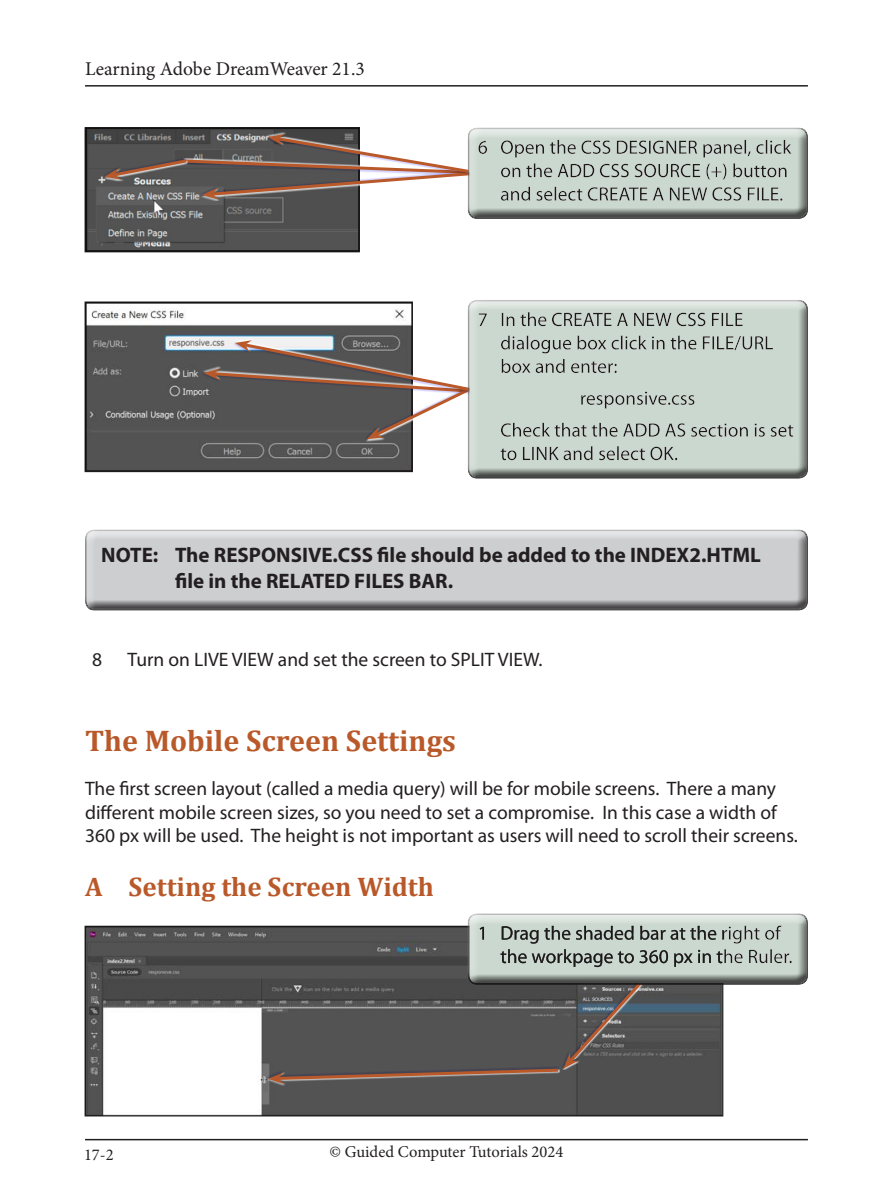
<style>
.page{position:relative;width:893px;height:1191px;background:#fff}
.page>*{position:absolute;margin:0;border:0;box-sizing:border-box;transform-origin:0 0}
.Sub-Head{font:700 30px "Cambria";color:#b9592a}
.Sub-Head_point{font:700 27px "Cambria";color:#b9592a}
.NB_normal{font:700 21px/25.2px "Myriad Pro";color:#231f20}
.Paragraph{font:19.5px/23.4px "Myriad Pro";color:#231f20}
.Body{font:19.5px "Myriad Pro";color:#231f20}
.Body-2{font:19.5px "Minion Pro";color:#231f20}
.Body-3{font:16.5px "Minion Pro";color:#231f20}
</style>
<div class="page">
<hr style="left:85px;top:1138px;width:723px;height:2px;background:#231f20">
<hr style="left:85px;top:85px;width:723px;height:2px;background:#231f20">
<div style="left:85px;top:527px;width:723px;height:77px;background:#fff;opacity:.75"></div>
<div style="left:85px;top:530px;width:723px;height:81px;background:#231f20;opacity:.75"></div>
<img style="left:87px;top:129px;width:271px;height:121px">
<div style="left:85px;top:127px;width:275px;height:125px;border:1px solid #231f20"></div>
<img style="left:87px;top:309px;width:324px;height:161px">
<div style="left:85px;top:302px;width:328px;height:170px;border:1px solid #231f20"></div>
<img style="left:87px;top:927px;width:634px;height:187px">
<div style="left:102px;top:159px;width:86px;height:22px;background:#d3d3d3"></div>
<div style="left:102px;top:157px;width:85px;height:22px;background:#535353"></div>
<div style="left:266px;top:1068px;width:294px;height:18px;background:#fff;opacity:.94"></div>
<svg style="left:268px;top:925px;width:456px;height:159px;background:#555453"></svg>
<div style="left:468px;top:912px;width:347px;height:73px;background:#231f20;opacity:.75"></div>
<svg style="left:204px;top:340px;width:264px;height:99px"></svg>
<div style="left:468px;top:300px;width:349px;height:180px;background:#231f20;opacity:.75"></div>
<svg style="left:104px;top:128px;width:364px;height:91px"></svg>
<div style="left:468px;top:126px;width:346px;height:93px;background:#231f20;opacity:.75"></div>
<p class="Body-2" style="left:85px;top:56px;width:281px">Learning Adobe DreamWeaver 21.3</p>
<p class="NB_normal" style="left:175px;top:542px;width:587px;text-indent:-74px">NOTE: The RESPONSIVE.CSS file should be added to the INDEX2.HTML file in the RELATED FILES BAR.</p>
<p class="Body" style="left:92px;top:647px;width:12px">8</p>
<p class="Body" style="left:128px;top:647px;width:417px">Turn on LIVE VIEW and set the screen to SPLIT VIEW.</p>
<p class="Sub-Head" style="left:85px;top:719px;width:373px">The Mobile Screen Settings</p>
<p class="Paragraph" style="left:85px;top:777px;width:714px">The first screen layout (called a media query) will be for mobile screens. There a many different mobile screen sizes, so you need to set a compromise. In this case a width of<br>360 px will be used. The height is not important as users will need to scroll their screens.</p>
<p class="Sub-Head_point" style="left:85px;top:867px;width:350px">A Setting the Screen Width</p>
<p class="Body-3" style="left:84px;top:1143px;width:31px">17-2</p>
<p class="Body-3" style="left:330px;top:1141px;width:235px">© Guided Computer Tutorials 2024</p>
</div>
